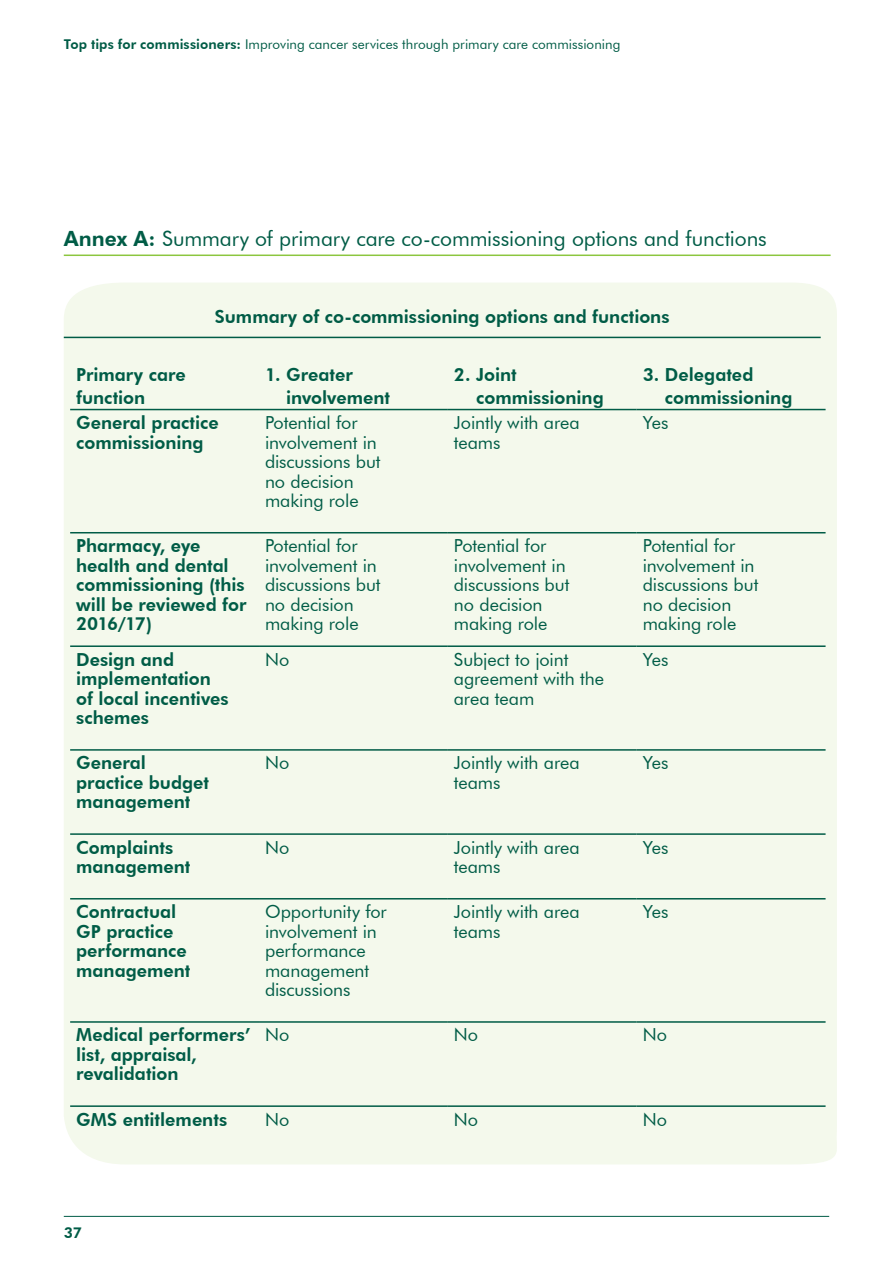
<style>
.page{position:relative;width:893px;height:1263px;background:#fff}
.page>*{position:absolute;margin:0;border:0;box-sizing:border-box;transform-origin:0 0}
.t1{font:21px "Futura BT";letter-spacing:-.005em;color:#005c46}
.t2{font:18px/19.5px "Futura BT";letter-spacing:-.005em;color:#005c46}
.t3{font:800 18px/19.5px "Futura BT";color:#005c46}
.t4{font:800 15px "Futura BT";color:#005c46}
.t5{font:13.5px "Futura BT";letter-spacing:.005em;color:#005c46}
.s1{font-weight:800}
</style>
<div class="page">
<hr style="left:64px;top:1216px;width:765px;height:1px;background:#005c46">
<hr style="left:64px;top:255px;width:767px;height:1px;background:#8cc63f">
<div style="left:64px;top:283px;width:773px;height:881px;background:#f4f9ec"></div>
<hr style="left:64px;top:337px;width:757px;height:1px;background:#005c46">
<hr style="left:70px;top:532px;width:189px;height:1px;background:#005c46">
<hr style="left:259px;top:532px;width:189px;height:1px;background:#005c46">
<hr style="left:448px;top:532px;width:189px;height:1px;background:#005c46">
<hr style="left:637px;top:532px;width:189px;height:1px;background:#005c46">
<hr style="left:70px;top:645px;width:189px;height:2px;background:#005c46">
<hr style="left:259px;top:645px;width:189px;height:2px;background:#005c46">
<hr style="left:448px;top:645px;width:189px;height:2px;background:#005c46">
<hr style="left:637px;top:645px;width:189px;height:2px;background:#005c46">
<hr style="left:70px;top:749px;width:189px;height:2px;background:#005c46">
<hr style="left:259px;top:749px;width:189px;height:2px;background:#005c46">
<hr style="left:448px;top:749px;width:189px;height:2px;background:#005c46">
<hr style="left:637px;top:749px;width:189px;height:2px;background:#005c46">
<hr style="left:70px;top:833px;width:189px;height:2px;background:#005c46">
<hr style="left:259px;top:833px;width:189px;height:2px;background:#005c46">
<hr style="left:448px;top:833px;width:189px;height:2px;background:#005c46">
<hr style="left:637px;top:833px;width:189px;height:2px;background:#005c46">
<hr style="left:70px;top:898px;width:189px;height:1px;background:#005c46">
<hr style="left:259px;top:898px;width:189px;height:1px;background:#005c46">
<hr style="left:448px;top:898px;width:189px;height:1px;background:#005c46">
<hr style="left:637px;top:898px;width:189px;height:1px;background:#005c46">
<hr style="left:70px;top:1021px;width:189px;height:2px;background:#005c46">
<hr style="left:259px;top:1021px;width:189px;height:2px;background:#005c46">
<hr style="left:448px;top:1021px;width:189px;height:2px;background:#005c46">
<hr style="left:637px;top:1021px;width:189px;height:2px;background:#005c46">
<hr style="left:70px;top:1105px;width:189px;height:2px;background:#005c46">
<hr style="left:259px;top:1105px;width:189px;height:2px;background:#005c46">
<hr style="left:448px;top:1105px;width:189px;height:2px;background:#005c46">
<hr style="left:637px;top:1105px;width:189px;height:2px;background:#005c46">
<hr style="left:70px;top:409px;width:189px;height:1px;background:#005c46">
<hr style="left:259px;top:409px;width:189px;height:1px;background:#005c46">
<hr style="left:448px;top:409px;width:189px;height:1px;background:#005c46">
<hr style="left:637px;top:409px;width:189px;height:1px;background:#005c46">
<p class="t5" style="left:64px;top:36px;width:558px"><span class="s1">Top tips for commissioners:</span> Improving cancer services through primary care commissioning</p>
<p class="t1" style="left:64px;top:226px;width:704px"><span class="s1">Annex A:</span> Summary of primary care co-commissioning options and functions</p>
<p class="t3" style="left:215px;top:307px;width:456px">Summary of co-commissioning options and functions</p>
<p class="t3" style="left:76px;top:363px;width:111px;line-height:22.5px">Primary care function</p>
<p class="t3" style="left:286px;top:363px;width:105px;line-height:22.5px;text-indent:-21px">1. Greater involvement</p>
<p class="t3" style="left:476px;top:363px;width:129px;line-height:22.5px;text-indent:-22px">2. Joint commissioning</p>
<p class="t3" style="left:665px;top:363px;width:129px;line-height:22.5px;text-indent:-22px">3. Delegated commissioning</p>
<p class="t3" style="left:76px;top:413px;width:144px">General practice commissioning</p>
<p class="t2" style="left:265px;top:413px;width:117px">Potential for involvement in discussions but no decision making role</p>
<p class="t2" style="left:454px;top:413px;width:127px">Jointly with area teams</p>
<p class="t2" style="left:643px;top:413px;width:27px">Yes</p>
<p class="t3" style="left:76px;top:536px;width:172px">Pharmacy, eye health and dental commissioning (this will be reviewed for<br>2016/17)</p>
<p class="t2" style="left:265px;top:536px;width:117px">Potential for involvement in discussions but no decision making role</p>
<p class="t2" style="left:454px;top:536px;width:117px">Potential for involvement in discussions but no decision making role</p>
<p class="t2" style="left:643px;top:536px;width:117px">Potential for involvement in discussions but no decision making role</p>
<p class="t3" style="left:76px;top:649px;width:154px">Design and implementation of local incentives schemes</p>
<p class="t2" style="left:265px;top:649px;width:26px">No</p>
<p class="t2" style="left:454px;top:649px;width:152px">Subject to joint agreement with the area team</p>
<p class="t2" style="left:643px;top:649px;width:27px">Yes</p>
<p class="t3" style="left:76px;top:753px;width:134px">General practice budget management</p>
<p class="t2" style="left:265px;top:753px;width:26px">No</p>
<p class="t2" style="left:454px;top:753px;width:127px">Jointly with area teams</p>
<p class="t2" style="left:643px;top:753px;width:27px">Yes</p>
<p class="t3" style="left:76px;top:837px;width:116px">Complaints management</p>
<p class="t2" style="left:265px;top:837px;width:26px">No</p>
<p class="t2" style="left:454px;top:837px;width:127px">Jointly with area teams</p>
<p class="t2" style="left:643px;top:837px;width:27px">Yes</p>
<p class="t3" style="left:76px;top:902px;width:116px">Contractual<br>GP practice performance management</p>
<p class="t2" style="left:265px;top:902px;width:123px">Opportunity for involvement in performance management discussions</p>
<p class="t2" style="left:454px;top:902px;width:127px">Jointly with area teams</p>
<p class="t2" style="left:643px;top:902px;width:27px">Yes</p>
<p class="t3" style="left:76px;top:1025px;width:176px">Medical performers’ list, appraisal, revalidation</p>
<p class="t2" style="left:265px;top:1025px;width:26px">No</p>
<p class="t2" style="left:454px;top:1025px;width:26px">No</p>
<p class="t2" style="left:643px;top:1025px;width:26px">No</p>
<p class="t3" style="left:76px;top:1109px;width:153px">GMS entitlements</p>
<p class="t2" style="left:265px;top:1109px;width:26px">No</p>
<p class="t2" style="left:454px;top:1109px;width:26px">No</p>
<p class="t2" style="left:643px;top:1109px;width:26px">No</p>
<p class="t4" style="left:64px;top:1223px;width:20px">37</p>
</div>
